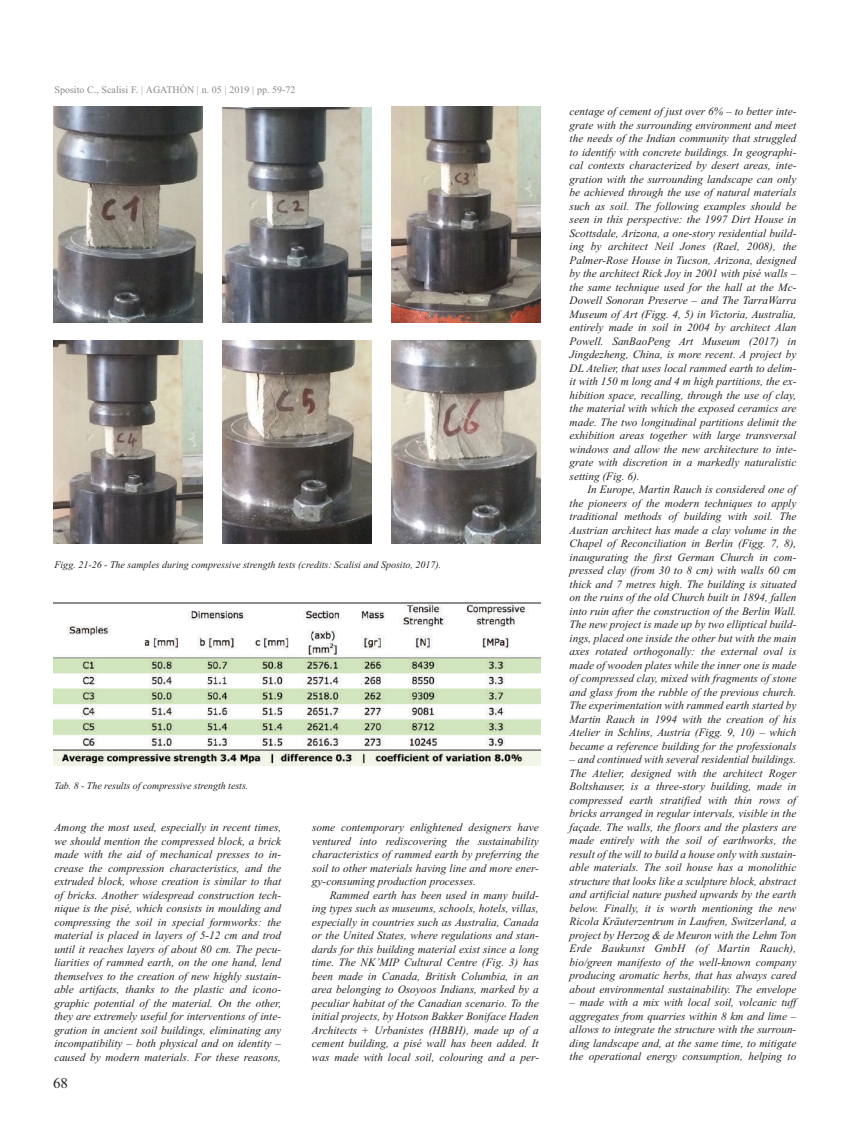
<style>
.page{position:relative;width:851px;height:1134px;background:#fff}
.page>*{position:absolute;margin:0;border:0;box-sizing:border-box;transform-origin:0 0}
.t1{font:15px "Times New Roman";color:#231f20}
.t2{font:italic 11.25px/13.5px "Times New Roman";color:#231f20;text-align:justify}
.t3{font:italic 10px "Times New Roman";color:#231f20}
.t4{font:10px "Times New Roman";color:#8a8989}
</style>
<div class="page">
<img style="left:53px;top:601px;width:487px;height:164px">
<img style="left:53px;top:106px;width:149px;height:217px">
<img style="left:391px;top:106px;width:149px;height:217px">
<img style="left:222px;top:107px;width:149px;height:216px">
<img style="left:53px;top:341px;width:149px;height:202px">
<img style="left:391px;top:341px;width:149px;height:202px">
<img style="left:222px;top:341px;width:149px;height:202px">
<p class="t4" style="left:54px;top:84px;width:243px">Sposito C., Scalisi F. | AGATHÓN | n. 05 | 2019 | pp. 59-72</p>
<p class="t3" style="left:54px;top:559px;width:388px">Figg. 21-26 - The samples during compressive strength tests (credits: Scalisi and Sposito, 2017).</p>
<p class="t3" style="left:54px;top:780px;width:195px">Tab. 8 - The results of compressive strength tests.</p>
<p class="t2" style="left:54px;top:820px;width:228px">Among the most used, especially in recent times, we should mention the compressed block, a brick made with the aid of mechanical presses to in&shy;crease the compression characteristics, and the extruded block, whose creation is similar to that of bricks. Another widespread construction tech&shy;nique is the pisé, which consists in moulding and compressing the soil in special formworks: the material is placed in layers of 5-12 cm and trod until it reaches layers of about 80 cm. The pecu&shy;liarities of rammed earth, on the one hand, lend themselves to the creation of new highly sustain&shy;able artifacts, thanks to the plastic and icono&shy;graphic potential of the material. On the other, they are extremely useful for interventions of inte&shy;gration in ancient soil buildings, eliminating any incompatibility – both physical and on identity – caused by modern materials. For these reasons,</p>
<p class="t2" style="left:312px;top:820px;width:228px">some contemporary enlightened designers have ventured into rediscovering the sustainability characteristics of rammed earth by preferring the soil to other materials having line and more ener&shy;gy-consuming production processes.</p>
<p class="t2" style="left:312px;top:888px;width:229px;text-indent:18px">Rammed earth has been used in many build&shy;ing types such as museums, schools, hotels, villas, especially in countries such as Australia, Canada or the United States, where regulations and stan&shy;dards for this building material exist since a long time. The NK’MIP Cultural Centre (Fig. 3) has been made in Canada, British Columbia, in an area belonging to Osoyoos Indians, marked by a peculiar habitat of the Canadian scenario. To the initial projects, by Hotson Bakker Boniface Haden Architects + Urbanistes (HBBH), made up of a cement building, a pisé wall has been added. It was made with local soil, colouring and a per-</p>
<h1 class="t1" style="left:53px;top:1074px;width:16px">68</h1>
<p class="t2" style="left:569px;top:105px;width:228px">centage of cement of just over 6% – to better inte&shy;grate with the surrounding environment and meet the needs of the Indian community that struggled to identify with concrete buildings. In geographi&shy;cal contexts characterized by desert areas, inte&shy;gration with the surrounding landscape can only be achieved through the use of natural materials such as soil. The following examples should be seen in this perspective: the 1997 Dirt House in Scottsdale, Arizona, a one-story residential build&shy;ing by architect Neil Jones (Rael, 2008), the Palmer-Rose House in Tucson, Arizona, designed by the architect Rick Joy in 2001 with pisé walls – the same technique used for the hall at the Mc-Dowell Sonoran Preserve – and The TarraWarra Museum of Art (Figg. 4, 5) in Victoria, Australia, entirely made in soil in 2004 by architect Alan Powell. SanBaoPeng Art Museum (2017) in Jingdezheng, China, is more recent. A project by DL Atelier, that uses local rammed earth to delim&shy;it with 150 m long and 4 m high partitions, the ex&shy;hibition space, recalling, through the use of clay, the material with which the exposed ceramics are made. The two longitudinal partitions delimit the exhibition areas together with large transversal windows and allow the new architecture to inte&shy;grate with discretion in a markedly naturalistic setting (Fig. 6).</p>
<p class="t2" style="left:569px;top:483px;width:228px;text-indent:18px">In Europe, Martin Rauch is considered one of the pioneers of the modern techniques to apply traditional methods of building with soil. The Austrian architect has made a clay volume in the Chapel of Reconciliation in Berlin (Figg. 7, 8), inaugurating the first German Church in com&shy;pressed clay (from 30 to 8 cm) with walls 60 cm thick and 7 metres high. The building is situated on the ruins of the old Church built in 1894, fallen into ruin after the construction of the Berlin Wall.<br>The new project is made up by two elliptical build&shy;ings, placed one inside the other but with the main axes rotated orthogonally: the external oval is made of wooden plates while the inner one is made of compressed clay, mixed with fragments of stone and glass from the rubble of the previous church.<br>The experimentation with rammed earth started by Martin Rauch in 1994 with the creation of his Atelier in Schlins, Austria (Figg. 9, 10) – which became a reference building for the professionals</p>
<p class="t2" style="left:569px;top:753px;width:228px">– and continued with several residential buildings.<br>The Atelier, designed with the architect Roger Boltshauser, is a three-story building, made in compressed earth stratified with thin rows of bricks arranged in regular intervals, visible in the façade. The walls, the floors and the plasters are made entirely with the soil of earthworks, the result of the will to build a house only with sustain&shy;able materials. The soil house has a monolithic structure that looks like a sculpture block, abstract and artificial nature pushed upwards by the earth below. Finally, it is worth mentioning the new Ricola Kräuterzentrum in Laufren, Switzerland, a project by Herzog &amp; de Meuron with the Lehm Ton Erde Baukunst GmbH (of Martin Rauch), bio/green manifesto of the well-known company producing aromatic herbs, that has always cared about environmental sustainability. The envelope</p>
<p class="t2" style="left:569px;top:996px;width:228px">– made with a mix with local soil, volcanic tuff aggregates from quarries within 8 km and lime – allows to integrate the structure with the surroun&shy;ding landscape and, at the same time, to mitigate the operational energy consumption, helping to</p>
</div>
